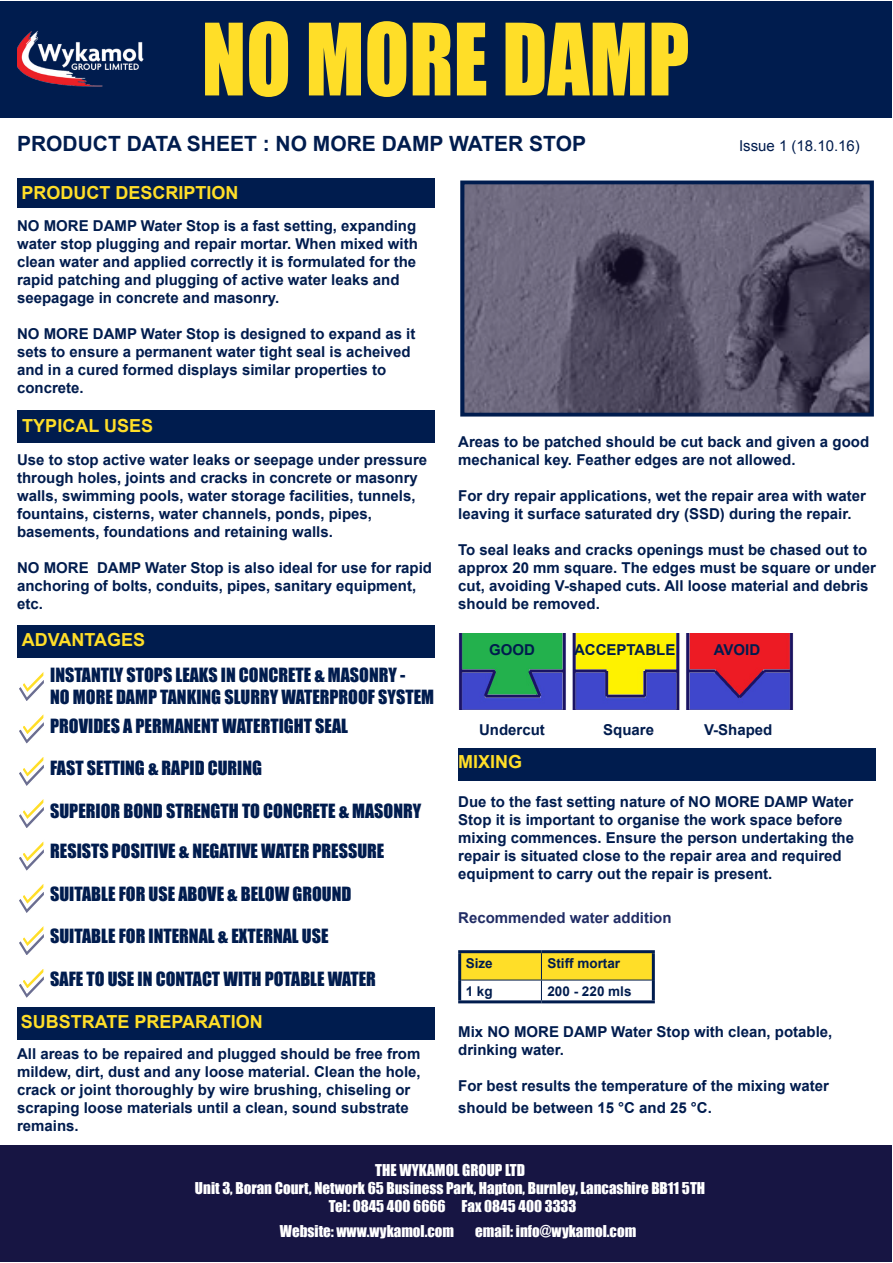
<style>
.page{position:relative;width:893px;height:1263px;background:#fff}
.page>*{position:absolute;margin:0;border:0;box-sizing:border-box;transform-origin:0 0}
.t1{font:700 21px "Arial";color:#001c4e}
.t2{font:18px "Impact";color:#001c4e}
.t3{font:700 18px "Arial";color:#ffde28}
.t4{font:700 15px/18px "Arial";color:#001c4e}
.t5{font:15px "Impact";color:#fff}
.t6{font:700 15px "Arial";color:#212d65}
.t7{font:15px "Arial";color:#001c4e}
.t8{font:700 13.5px "Arial";color:#001c4e}
</style>
<div class="page">
<div style="left:1px;top:1px;width:891px;height:116px;background:#001c4e"></div>
<img style="left:17px;top:30px;width:127px;height:57px">
<svg style="left:205px;top:21px;width:483px;height:76px"></svg>
<div style="left:1px;top:1145px;width:891px;height:117px;background:#171543"></div>
<div style="left:17px;top:179px;width:418px;height:29px;background:#001c4e"></div>
<hr style="left:458px;top:950px;width:83px;height:3px;background:#001c4e">
<hr style="left:458px;top:953px;width:3px;height:27px;background:#001c4e">
<hr style="left:541px;top:950px;width:114px;height:3px;background:#001c4e">
<hr style="left:652px;top:953px;width:3px;height:27px;background:#001c4e">
<hr style="left:458px;top:980px;width:3px;height:20px;background:#001c4e">
<hr style="left:652px;top:980px;width:3px;height:20px;background:#001c4e">
<hr style="left:458px;top:1000px;width:83px;height:3px;background:#001c4e">
<hr style="left:541px;top:1000px;width:114px;height:3px;background:#001c4e">
<svg style="left:460px;top:952px;width:193px;height:48px"></svg>
<div style="left:17px;top:410px;width:418px;height:32px;background:#001c4e"></div>
<div style="left:17px;top:625px;width:418px;height:32px;background:#001c4e"></div>
<svg style="left:19px;top:672px;width:25px;height:326px"></svg>
<div style="left:17px;top:1007px;width:418px;height:32px;background:#001c4e"></div>
<div style="left:458px;top:748px;width:418px;height:32px;background:#001c4e"></div>
<img style="left:458px;top:633px;width:336px;height:76px">
<img style="left:465px;top:185px;width:404px;height:227px">
<div style="left:460px;top:180px;width:414px;height:237px;border:4px solid #001c4e"></div>
<p class="t1" style="left:17px;top:129px;width:570px">PRODUCT DATA SHEET : NO MORE DAMP WATER STOP</p>
<p class="t7" style="left:739px;top:135px;width:122px">Issue 1 (18.10.16)</p>
<p class="t3" style="left:22px;top:180px;width:219px">PRODUCT DESCRIPTION</p>
<p class="t4" style="left:17px;top:217px;width:402px;text-align:justify">NO MORE DAMP Water Stop is a fast setting, expanding water stop plugging and repair mortar. When mixed with clean water and applied correctly it is formulated for the rapid patching and plugging of active water leaks and</p>
<p class="t4" style="left:17px;top:289px;width:264px">seepagage in concrete and masonry.</p>
<p class="t4" style="left:17px;top:325px;width:400px">NO MORE DAMP Water Stop is designed to expand as it sets to ensure a permanent water tight seal is acheived and in a cured formed displays similar properties to</p>
<p class="t4" style="left:17px;top:379px;width:68px">concrete.</p>
<p class="t3" style="left:22px;top:413px;width:132px">TYPICAL USES</p>
<p class="t4" style="left:17px;top:451px;width:412px">Use to stop active water leaks or seepage under pressure through holes, joints and cracks in concrete or masonry walls, swimming pools, water storage facilities, tunnels, fountains, cisterns, water channels, ponds, pipes,</p>
<p class="t4" style="left:17px;top:523px;width:317px">basements, foundations and retaining walls.</p>
<p class="t4" style="left:17px;top:559px;width:417px">NO MORE DAMP Water Stop is also ideal for use for rapid anchoring of bolts, conduits, pipes, sanitary equipment, etc.</p>
<p class="t3" style="left:22px;top:627px;width:125px">ADVANTAGES</p>
<p class="t2" style="left:50px;top:661px;width:357px">INSTANTLY STOPS LEAKS IN CONCRETE &amp; MASONRY -</p>
<p class="t2" style="left:50px;top:683px;width:385px">NO MORE DAMP TANKING SLURRY WATERPROOF SYSTEM</p>
<p class="t2" style="left:50px;top:711px;width:299px">PROVIDES A PERMANENT WATERTIGHT SEAL</p>
<p class="t2" style="left:50px;top:754px;width:213px">FAST SETTING &amp; RAPID CURING</p>
<p class="t2" style="left:50px;top:797px;width:373px">SUPERIOR BOND STRENGTH TO CONCRETE &amp; MASONRY</p>
<p class="t2" style="left:50px;top:837px;width:336px">RESISTS POSITIVE &amp; NEGATIVE WATER PRESSURE</p>
<p class="t2" style="left:50px;top:880px;width:303px">SUITABLE FOR USE ABOVE &amp; BELOW GROUND</p>
<p class="t2" style="left:50px;top:922px;width:280px">SUITABLE FOR INTERNAL &amp; EXTERNAL USE</p>
<p class="t2" style="left:50px;top:965px;width:327px">SAFE TO USE IN CONTACT WITH POTABLE WATER</p>
<p class="t3" style="left:21px;top:1009px;width:244px">SUBSTRATE PREPARATION</p>
<p class="t4" style="left:17px;top:1045px;width:405px">All areas to be repaired and plugged should be free from mildew, dirt, dust and any loose material. Clean the hole, crack or joint thoroughly by wire brushing, chiseling or scraping loose materials until a clean, sound substrate remains.</p>
<p class="t4" style="left:458px;top:433px;width:412px">Areas to be patched should be cut back and given a good mechanical key. Feather edges are not allowed.</p>
<p class="t4" style="left:458px;top:487px;width:409px">For dry repair applications, wet the repair area with water leaving it surface saturated dry (SSD) during the repair.</p>
<p class="t4" style="left:458px;top:541px;width:419px">To seal leaks and cracks openings must be chased out to approx 20 mm square. The edges must be square or under cut, avoiding V-shaped cuts. All loose material and debris should be removed.</p>
<p class="t4" style="left:489px;top:641px;width:47px">GOOD</p>
<p class="t4" style="left:574px;top:641px;width:103px">ACCEPTABLE</p>
<p class="t4" style="left:714px;top:641px;width:48px">AVOID</p>
<p class="t4" style="left:479px;top:721px;width:67px">Undercut</p>
<p class="t4" style="left:603px;top:721px;width:52px">Square</p>
<p class="t4" style="left:704px;top:721px;width:70px">V-Shaped</p>
<p class="t3" style="left:458px;top:748px;width:66px">MIXING</p>
<p class="t4" style="left:458px;top:793px;width:397px">Due to the fast setting nature of NO MORE DAMP Water Stop it is important to organise the work space before mixing commences. Ensure the person undertaking the repair is situated close to the repair area and required equipment to carry out the repair is present.</p>
<p class="t6" style="left:458px;top:907px;width:215px">Recommended water addition</p>
<p class="t8" style="left:466px;top:953px;width:29px">Size</p>
<p class="t8" style="left:547px;top:953px;width:74px">Stiff mortar</p>
<p class="t8" style="left:466px;top:982px;width:29px">1 kg</p>
<p class="t8" style="left:547px;top:982px;width:86px">200 - 220 mls</p>
<p class="t4" style="left:458px;top:1023px;width:376px">Mix NO MORE DAMP Water Stop with clean, potable, drinking water.</p>
<p class="t4" style="left:458px;top:1075px;width:372px;line-height:21.6px">For best results the temperature of the mixing water should be between 15 °C and 25 °C.</p>
<p class="t5" style="left:375px;top:1158px;width:151px">THE WYKAMOL GROUP LTD</p>
<p class="t5" style="left:195px;top:1176px;width:512px">Unit 3, Boran Court, Network 65 Business Park, Hapton, Burnley, Lancashire BB11 5TH</p>
<p class="t5" style="left:329px;top:1194px;width:249px">Tel: 0845 400 6666 Fax 0845 400 3333</p>
<p class="t5" style="left:280px;top:1220px;width:176px">Website: www.wykamol.com</p>
<p class="t5" style="left:475px;top:1220px;width:162px">email: info@wykamol.com</p>
</div>
